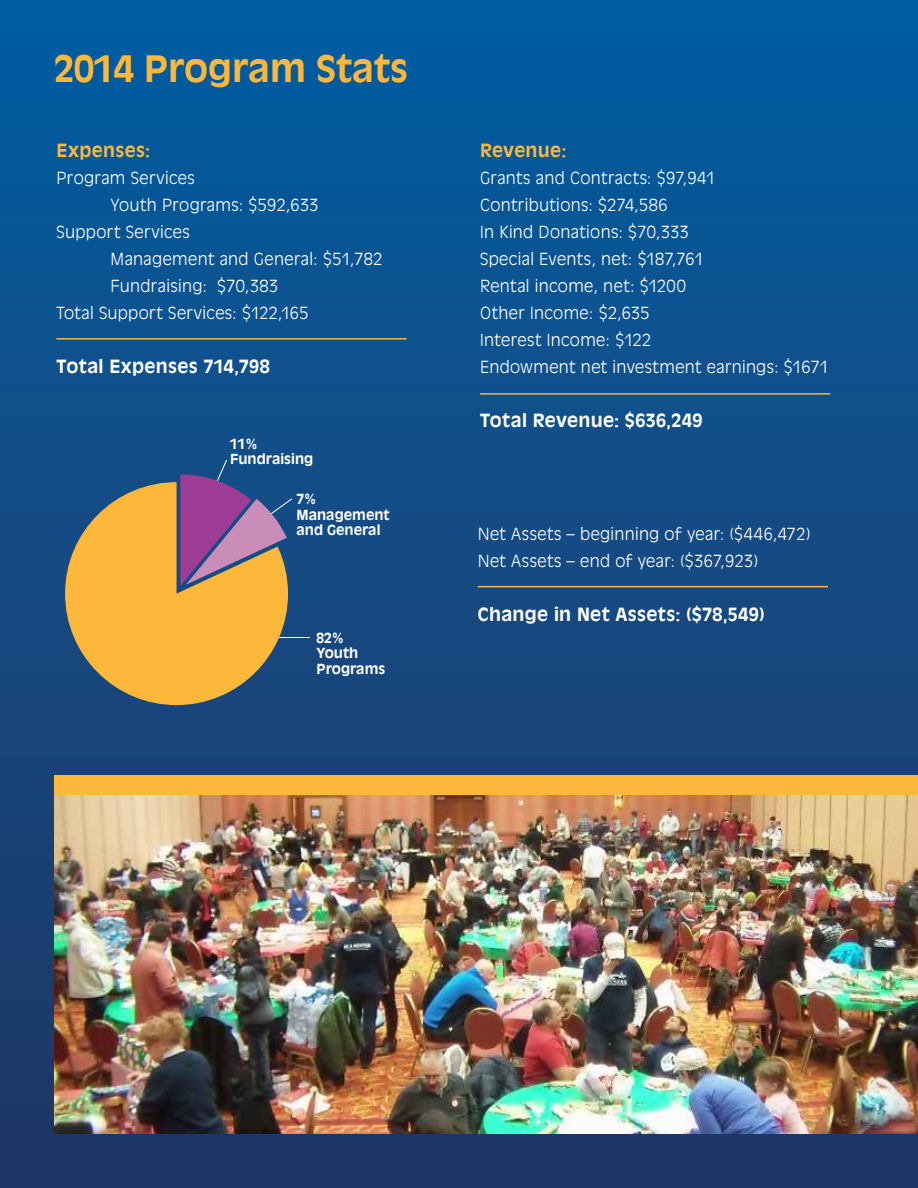
<style>
.page{position:relative;width:918px;height:1188px;background:#fff}
.page>*{position:absolute;margin:0;border:0;box-sizing:border-box;transform-origin:0 0}
.t1{font:700 36px "Antique Olive Std";color:#fdb73b}
.t2{font:700 18px "Antique Olive Std";letter-spacing:.02em;color:#fff}
.t3{font:700 18px "Antique Olive Std";letter-spacing:.02em;color:#fdb73b}
.t4{font:300 16.5px/27px "Antique Olive Std";letter-spacing:.02em;color:#fff}
.t5{font:700 13.8px/15.3px "Antique Olive Std";color:#fff}
</style>
<div class="page">
<div style="left:0;top:0;width:918px;height:1188px;background:linear-gradient(to bottom,#035da1,#223562)"></div>
<svg style="left:65px;top:482px;width:223px;height:223px;fill:#fdb73b"></svg>
<svg style="left:180px;top:459px;width:130px;height:179px"></svg>
<img style="left:54px;top:795px;width:864px;height:339px">
<div style="left:54px;top:775px;width:864px;height:20px;background:#fdb73b"></div>
<hr style="left:480px;top:393px;width:350px;height:2px;background:#fdb73b">
<hr style="left:56px;top:338px;width:351px;height:2px;background:#fdb73b">
<hr style="left:478px;top:586px;width:350px;height:1px;background:#fdb73b">
<h1 class="t1" style="left:54px;top:47px;width:356px">2014 Program Stats</h1>
<p class="t3" style="left:57px;top:140px;width:95px">Expenses:</p>
<p class="t4" style="left:57px;top:165px;width:140px">Program Services</p>
<p class="t4" style="left:111px;top:192px;width:210px">Youth Programs: $592,633</p>
<p class="t4" style="left:57px;top:219px;width:135px">Support Services</p>
<p class="t4" style="left:111px;top:246px;width:274px">Management and General: $51,782</p>
<p class="t4" style="left:111px;top:273px;width:169px">Fundraising: $70,383</p>
<p class="t4" style="left:57px;top:300px;width:253px">Total Support Services: $122,165</p>
<p class="t2" style="left:57px;top:356px;width:215px">Total Expenses 714,798</p>
<p class="t5" style="left:230px;top:436px;width:85px">11%<br>Fundraising</p>
<p class="t5" style="left:297px;top:492px;width:95px">7%<br>Management and General</p>
<p class="t5" style="left:317px;top:630px;width:70px">82%<br>Youth<br>Programs</p>
<p class="t3" style="left:480px;top:140px;width:88px">Revenue:</p>
<p class="t4" style="left:480px;top:165px;width:350px">Grants and Contracts: $97,941<br>Contributions: $274,586<br>In Kind Donations: $70,333<br>Special Events, net: $187,761<br>Rental income, net: $1200<br>Other Income: $2,635<br>Interest Income: $122<br>Endowment net investment earnings: $1671</p>
<p class="t2" style="left:480px;top:410px;width:224px">Total Revenue: $636,249</p>
<p class="t4" style="left:478px;top:521px;width:334px">Net Assets – beginning of year: ($446,472)<br>Net Assets – end of year: ($367,923)</p>
<p class="t2" style="left:478px;top:604px;width:289px">Change in Net Assets: ($78,549)</p>
</div>
